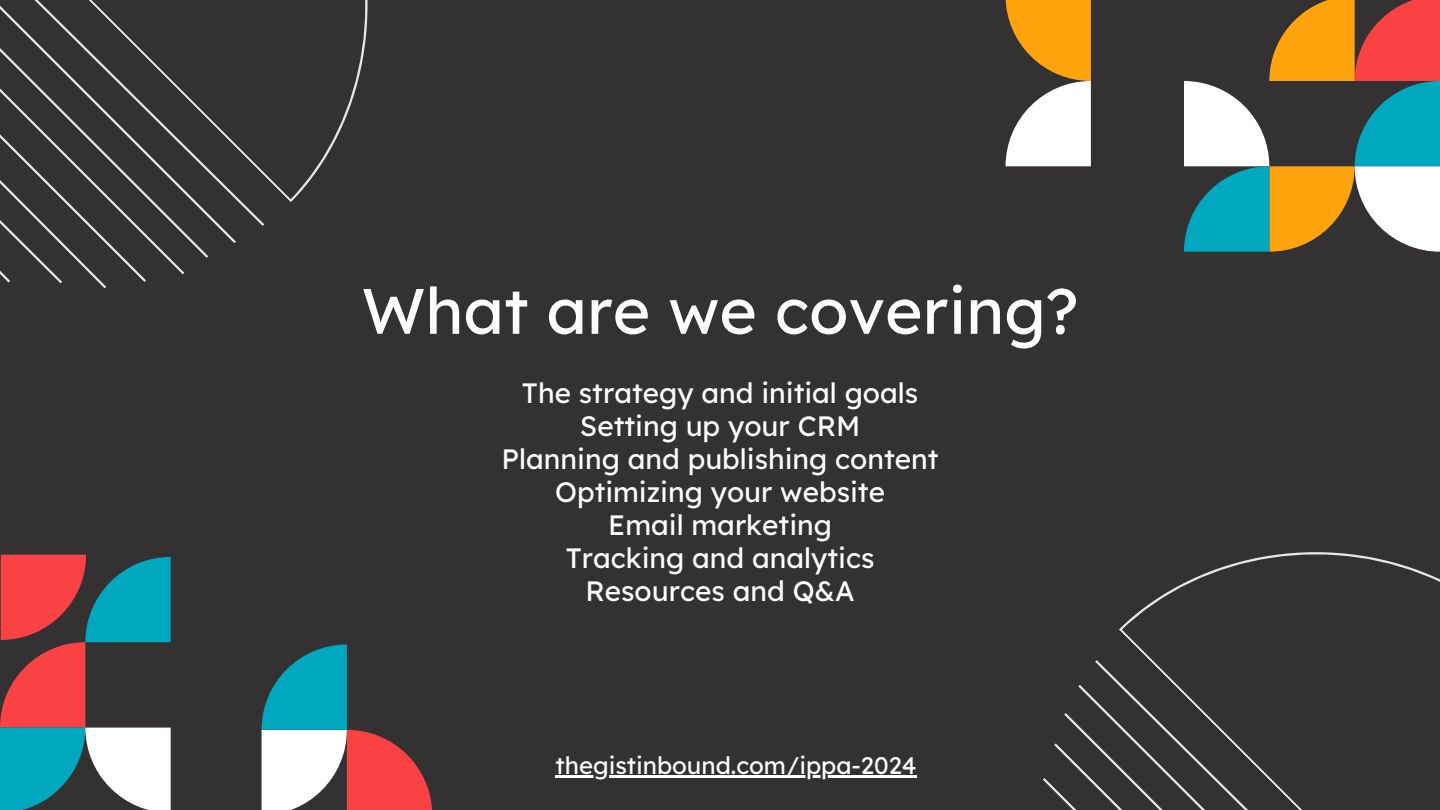
<style>
.page{position:relative;width:1440px;height:810px;background:#333132}
.page>*{position:absolute;margin:0;border:0;box-sizing:border-box;transform-origin:0 0}
.t1{font:64px "Lexend Deca";color:#fff}
.t2{font:28px/33px "Lexend Deca";color:#fff;text-align:center}
.t3{font:24px "Lexend Deca";color:#fff}
</style>
<div class="page">
<svg style="left:1119px;top:552px;width:321px;height:106px"></svg>
<svg style="left:1043px;top:682px;width:259px;height:128px"></svg>
<svg style="left:267px;top:0;width:101px;height:202px"></svg>
<svg style="left:211px;top:119px;width:27px;height:124px"></svg>
<svg style="left:187px;top:95px;width:24px;height:163px"></svg>
<svg style="left:148px;top:56px;width:39px;height:219px"></svg>
<svg style="left:0;top:0;width:148px;height:289px"></svg>
<svg style="left:1184px;top:0;width:256px;height:252px"></svg>
<svg style="left:1006px;top:0;width:85px;height:166px"></svg>
<svg style="left:0;top:555px;width:171px;height:255px"></svg>
<svg style="left:262px;top:644px;width:170px;height:166px"></svg>
<hr style="left:556px;top:775px;width:361px;height:2px;background:#fff">
<p class="t1" style="left:362px;top:270px;width:718px">What are we covering?</p>
<p class="t2" style="left:502px;top:376px;width:439px">The strategy and initial goals<br>Setting up your CRM<br>Planning and publishing content<br>Optimizing your website<br>Email marketing<br>Tracking and analytics<br>Resources and Q&amp;A</p>
<p class="t3" style="left:556px;top:750px;width:363px">thegistinbound.com/ippa-2024</p>
</div>
